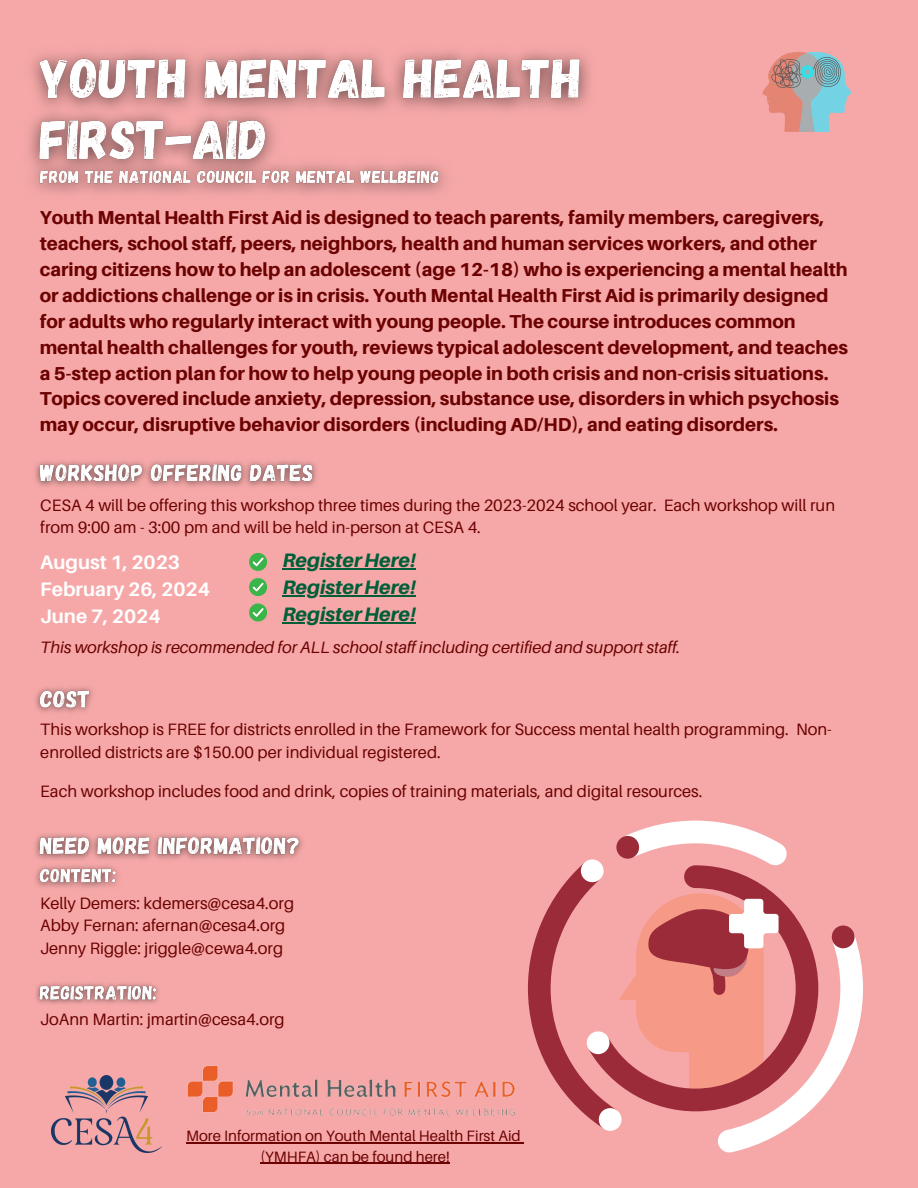
<style>
.page{position:relative;width:918px;height:1188px;background:#f6a8a8}
.page>*{position:absolute;margin:0;border:0;box-sizing:border-box;transform-origin:0 0}
.t1{font:italic 800 19.5px "Aileron";color:#005e38}
.t2{font:700 19.5px "Aileron";color:#fff}
.t3{font:800 18.75px/25.8px "Aileron";color:#6b0101}
.t4{font:16.5px/22.5px "Aileron";color:#6b0101}
.t5{font:italic 16.5px "Aileron";color:#6b0101}
.t6{font:15px "Aileron";color:#6b0101}
</style>
<div class="page">
<img style="left:52px;top:1075px;width:110px;height:78px">
<svg style="left:626px;top:821px;width:237px;height:331px"></svg>
<svg style="left:528px;top:866px;width:290px;height:264px"></svg>
<svg style="left:616px;top:836px;width:239px;height:261px"></svg>
<svg style="left:581px;top:859px;width:198px;height:272px"></svg>
<svg style="left:249px;top:553px;width:18px;height:18px"></svg>
<svg style="left:249px;top:578px;width:18px;height:18px"></svg>
<svg style="left:249px;top:603px;width:18px;height:18px"></svg>
<svg style="left:762px;top:52px;width:89px;height:80px"></svg>
<img style="left:187px;top:1066px;width:328px;height:52px">
<img style="left:29px;top:51px;width:561px;height:143px">
<img style="left:35px;top:461px;width:282px;height:26px">
<hr style="left:283px;top:568px;width:133px;height:1px;background:#005e38">
<hr style="left:283px;top:595px;width:133px;height:1px;background:#005e38">
<hr style="left:283px;top:622px;width:133px;height:1px;background:#005e38">
<img style="left:35px;top:687px;width:58px;height:26px">
<img style="left:35px;top:834px;width:268px;height:54px">
<img style="left:36px;top:983px;width:123px;height:21px">
<hr style="left:186px;top:1142px;width:335px;height:2px;background:#6b0101">
<hr style="left:260px;top:1163px;width:190px;height:1px;background:#6b0101">
<p class="t3" style="left:40px;top:205px;width:810px">Youth Mental Health First Aid is designed to teach parents, family members, caregivers, teachers, school staff, peers, neighbors, health and human services workers, and other caring citizens how to help an adolescent (age 12-18) who is experiencing a mental health or addictions challenge or is in crisis. Youth Mental Health First Aid is primarily designed for adults who regularly interact with young people. The course introduces common mental health challenges for youth, reviews typical adolescent development, and teaches a 5-step action plan for how to help young people in both crisis and non-crisis situations.<br>Topics covered include anxiety, depression, substance use, disorders in which psychosis may occur, disruptive behavior disorders (including AD/HD), and eating disorders.</p>
<p class="t4" style="left:40px;top:493px;width:796px">CESA 4 will be offering this workshop three times during the 2023-2024 school year. Each workshop will run from 9:00 am - 3:00 pm and will be held in-person at CESA 4.</p>
<p class="t1" style="left:283px;top:548px;width:135px">RegisterHere!</p>
<p class="t1" style="left:283px;top:575px;width:135px">RegisterHere!</p>
<p class="t1" style="left:283px;top:602px;width:135px">RegisterHere!</p>
<p class="t2" style="left:40px;top:550px;width:141px">August 1, 2023</p>
<p class="t2" style="left:40px;top:577px;width:171px">February 26, 2024</p>
<p class="t2" style="left:40px;top:604px;width:122px">June 7, 2024</p>
<p class="t5" style="left:40px;top:637px;width:642px">This workshop is recommended for ALL school staff including certified and support staff.</p>
<p class="t4" style="left:40px;top:718px;width:793px;line-height:23px">This workshop is FREE for districts enrolled in the Framework for Success mental health programming. Non&shy;enrolled districts are $150.00 per individual registered.</p>
<p class="t4" style="left:40px;top:780px;width:664px">Each workshop includes food and drink, copies of training materials, and digital resources.</p>
<p class="t4" style="left:40px;top:891px;width:255px">Kelly Demers: kdemers@cesa4.org</p>
<p class="t4" style="left:40px;top:914px;width:246px">Abby Fernan: afernan@cesa4.org</p>
<p class="t4" style="left:40px;top:936px;width:244px">Jenny Riggle: jriggle@cewa4.org</p>
<p class="t4" style="left:40px;top:1008px;width:246px">JoAnn Martin: jmartin@cesa4.org</p>
<p class="t6" style="left:186px;top:1127px;width:336px">More Information on Youth Mental Health First Aid</p>
<p class="t6" style="left:260px;top:1147px;width:191px">(YMHFA) can be found here!</p>
</div>
